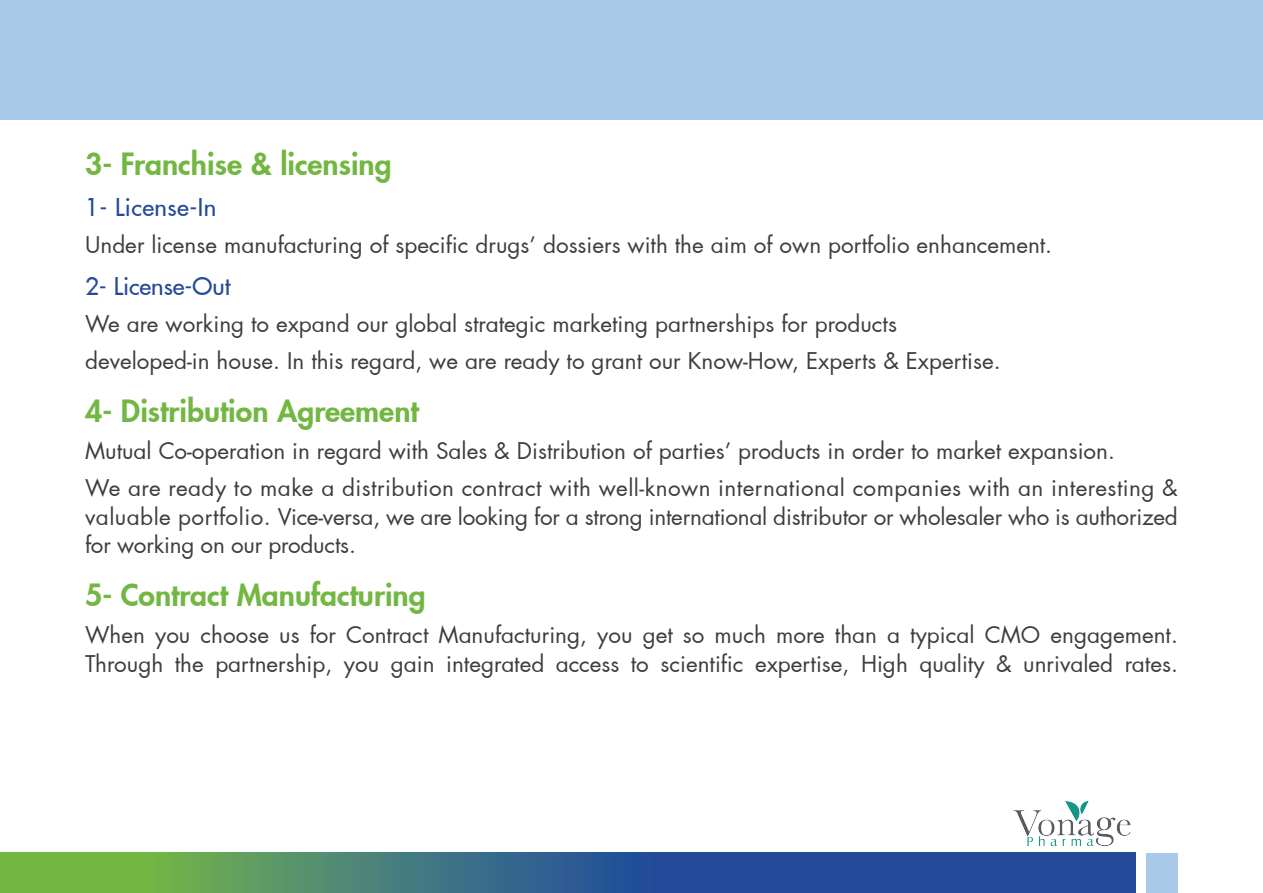
<style>
.page{position:relative;width:1263px;height:893px;background:#fff}
.page>*{position:absolute;margin:0;border:0;box-sizing:border-box;transform-origin:0 0}
.t1{font:800 30px "Futura LT Paneuropean";color:#73b743}
.t2{font:500 24px "Futura LT Paneuropean";color:#244a9a}
.t3{font:500 24px "Futura LT Paneuropean";letter-spacing:.02em;color:#244a9a}
.t4{font:22.5px/28.5px "Futura LT Paneuropean";color:#3e3e3f;text-align:justify}
</style>
<div class="page">
<div style="left:0;top:0;width:1263px;height:119px;background:#a8c9e8"></div>
<img style="left:1013px;top:801px;width:118px;height:45px">
<div style="left:1147px;top:853px;width:31px;height:40px;background:#a8c9e8"></div>
<svg style="left:0;top:853px;width:1135px;height:40px;background:#3d6f80"></svg>
<p class="t1" style="left:85px;top:137px;width:308px">3- Franchise &amp; licensing</p>
<p class="t3" style="left:85px;top:188px;width:133px">1- License-In</p>
<p class="t4" style="left:85px;top:229px;width:969px">Under license manufacturing of specific drugs’ dossiers with the aim of own portfolio enhancement.</p>
<p class="t2" style="left:85px;top:266px;width:147px">2- License-Out</p>
<p class="t4" style="left:85px;top:307px;width:813px">We are working to expand our global strategic marketing partnerships for products</p>
<p class="t4" style="left:85px;top:345px;width:917px">developed-in house. In this regard, we are ready to grant our Know-How, Experts &amp; Expertise.</p>
<p class="t1" style="left:85px;top:385px;width:335px">4- Distribution Agreement</p>
<p class="t4" style="left:85px;top:435px;width:1031px">Mutual Co-operation in regard with Sales &amp; Distribution of parties’ products in order to market expansion.</p>
<p class="t4" style="left:85px;top:472px;width:1094px">We are ready to make a distribution contract with well-known international companies with an interesting &amp; valuable portfolio. Vice-versa, we are looking for a strong international distributor or wholesaler who is authorized for working on our products.</p>
<p class="t1" style="left:85px;top:569px;width:342px">5- Contract Manufacturing</p>
<p class="t4" style="left:85px;top:619px;width:1094px">When you choose us for Contract Manufacturing, you get so much more than a typical CMO engagement.<br>Through the partnership, you gain integrated access to scientific expertise, High quality &amp; unrivaled rates.</p>
</div>
